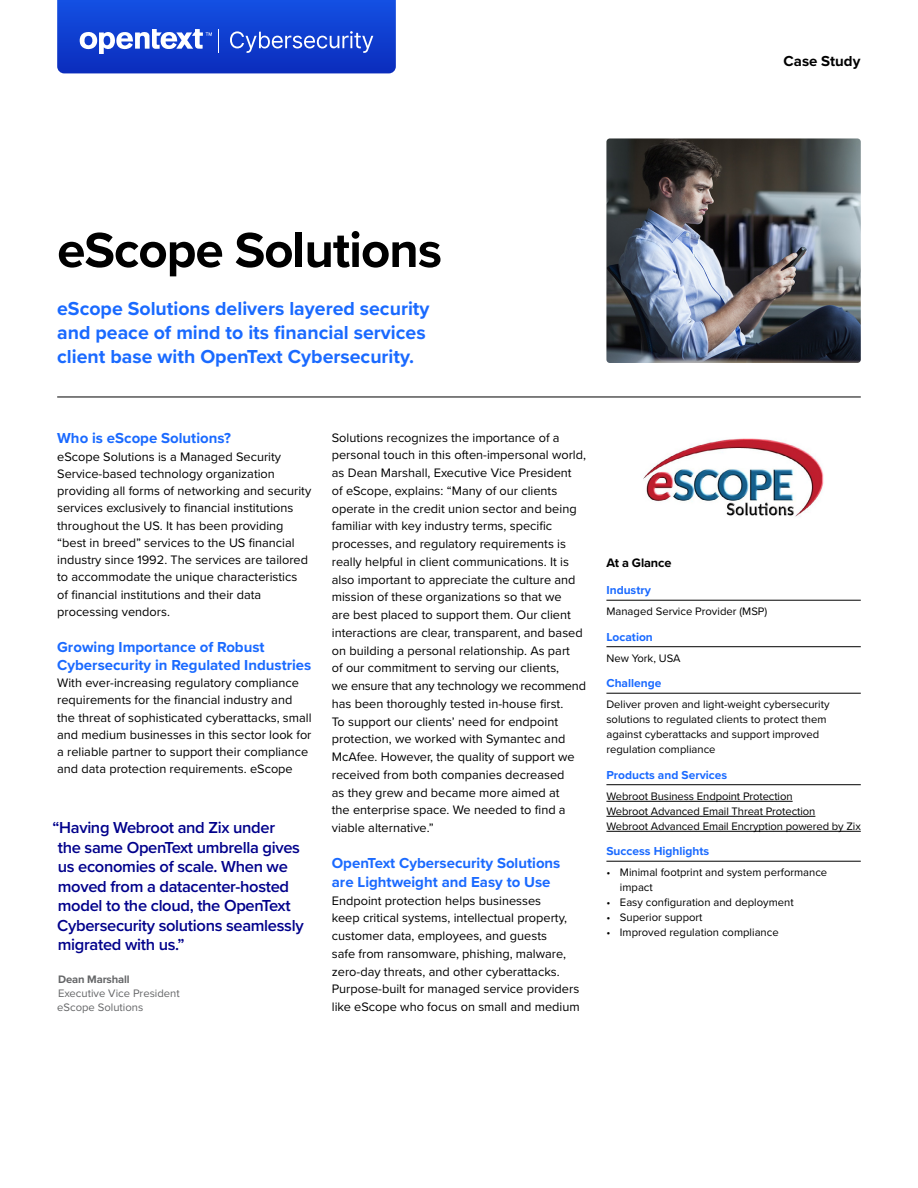
<style>
.page{position:relative;width:918px;height:1188px;background:#fff}
.page>*{position:absolute;margin:0;border:0;box-sizing:border-box;transform-origin:0 0}
.Title_34_36{font:700 51px "Proxima Nova";letter-spacing:-.02em;color:#000}
.Intro_13_16_Purple{font:700 19.5px/24px "Proxima Nova";color:#1a6aff}
.Pull_Quote{font:600 16.5px/19.5px "Proxima Nova";letter-spacing:-.02em;color:#00008b}
.Header_b_Level1{font:700 15px/18px "Proxima Nova";color:#1a6aff}
.Asset_Type{font:700 15px "Proxima Nova";color:#000}
.Body_c_8_5_11_5{font:12.75px/17.7px "Proxima Nova";color:#000}
.Sidebar_Header_B{font:700 12.75px "Proxima Nova";letter-spacing:-.01em;color:#000}
.Sidebar_Subhead{font:700 12px "Proxima Nova";color:#1a6aff}
.Body_d_7_5_10{font:11.25px/15px "Proxima Nova";color:#000}
.t1{font:11.25px "Proxima Nova";color:#656668}
.t2{font:700 11.25px "Proxima Nova";letter-spacing:-.015em;color:#656668}
</style>
<div class="page">
<hr style="left:606px;top:600px;width:255px;height:1px;background:#000">
<hr style="left:606px;top:646px;width:255px;height:1px;background:#000">
<hr style="left:606px;top:693px;width:255px;height:1px;background:#000">
<hr style="left:606px;top:784px;width:255px;height:1px;background:#000">
<hr style="left:606px;top:801px;width:187px;height:1px;background:#000">
<hr style="left:606px;top:816px;width:209px;height:1px;background:#000">
<hr style="left:606px;top:831px;width:255px;height:1px;background:#000">
<hr style="left:606px;top:861px;width:255px;height:1px;background:#000">
<svg style="left:57px;top:0;width:339px;height:73px;background:#234ed3"></svg>
<hr style="left:57px;top:397px;width:804px;height:1px;background:#000">
<img style="left:606px;top:138px;width:255px;height:225px">
<img style="left:643px;top:438px;width:181px;height:79px">
<p class="Asset_Type" style="left:784px;top:50px;width:78px">Case Study</p>
<p class="Title_34_36" style="left:57px;top:212px;width:386px">eScope Solutions</p>
<p class="Intro_13_16_Purple" style="left:57px;top:296px;width:374px">eScope Solutions delivers layered security and peace of mind to its financial services client base with OpenText Cybersecurity.</p>
<p class="Header_b_Level1" style="left:57px;top:429px;width:175px">Who is eScope Solutions?</p>
<p class="Body_c_8_5_11_5" style="left:57px;top:447px;width:256px;line-height:17.2px">eScope Solutions is a Managed Security Service-based technology organization providing all forms of networking and security services exclusively to financial institutions throughout the US. It has been providing “best in breed” services to the US financial industry since 1992. The services are tailored to accommodate the unique characteristics of financial institutions and their data processing vendors.</p>
<p class="Header_b_Level1" style="left:57px;top:638px;width:256px">Growing Importance of Robust<br>Cybersecurity in Regulated Industries</p>
<p class="Body_c_8_5_11_5" style="left:57px;top:674px;width:256px;line-height:17.2px">With ever-increasing regulatory compliance requirements for the financial industry and the threat of sophisticated cyberattacks, small and medium businesses in this sector look for a reliable partner to support their compliance and data protection requirements. eScope</p>
<p class="Pull_Quote" style="left:53px;top:818px;width:253px">“Having Webroot and Zix under<br>the same OpenText umbrella gives us economies of scale. When we moved from a datacenter-hosted model to the cloud, the OpenText<br>Cybersecurity solutions seamlessly migrated with us.”</p>
<p class="t2" style="left:58px;top:970px;width:73px">Dean Marshall</p>
<p class="t1" style="left:58px;top:985px;width:123px">Executive Vice President</p>
<p class="t1" style="left:57px;top:999px;width:88px">eScope Solutions</p>
<p class="Body_c_8_5_11_5" style="left:332px;top:428px;width:256px">Solutions recognizes the importance of a personal touch in this often-impersonal world, as Dean Marshall, Executive Vice President<br>of eScope, explains: “Many of our clients operate in the credit union sector and being familiar with key industry terms, specific processes, and regulatory requirements is really helpful in client communications. It is also important to appreciate the culture and mission of these organizations so that we<br>are best placed to support them. Our client interactions are clear, transparent, and based on building a personal relationship. As part<br>of our commitment to serving our clients,<br>we ensure that any technology we recommend has been thoroughly tested in-house first.<br>To support our clients’ need for endpoint protection, we worked with Symantec and McAfee. However, the quality of support we received from both companies decreased<br>as they grew and became more aimed at<br>the enterprise space. We needed to find a viable alternative.”</p>
<p class="Header_b_Level1" style="left:332px;top:854px;width:230px;line-height:18.6px">OpenText Cybersecurity Solutions are Lightweight and Easy to Use</p>
<p class="Body_c_8_5_11_5" style="left:332px;top:891px;width:249px">Endpoint protection helps businesses<br>keep critical systems, intellectual property, customer data, employees, and guests<br>safe from ransomware, phishing, malware, zero-day threats, and other cyberattacks.<br>Purpose-built for managed service providers like eScope who focus on small and medium</p>
<p class="Sidebar_Header_B" style="left:606px;top:554px;width:67px">At a Glance</p>
<p class="Sidebar_Subhead" style="left:606px;top:581px;width:46px">Industry</p>
<p class="Body_d_7_5_10" style="left:606px;top:603px;width:162px">Managed Service Provider (MSP)</p>
<p class="Sidebar_Subhead" style="left:606px;top:628px;width:48px">Location</p>
<p class="Body_d_7_5_10" style="left:606px;top:650px;width:76px">New York, USA</p>
<p class="Sidebar_Subhead" style="left:606px;top:674px;width:57px">Challenge</p>
<p class="Body_d_7_5_10" style="left:606px;top:696px;width:225px">Deliver proven and light-weight cybersecurity solutions to regulated clients to protect them against cyberattacks and support improved regulation compliance</p>
<p class="Sidebar_Subhead" style="left:606px;top:766px;width:122px">Products and Services</p>
<p class="Body_d_7_5_10" style="left:606px;top:788px;width:188px">Webroot Business Endpoint Protection</p>
<p class="Body_d_7_5_10" style="left:606px;top:803px;width:210px">Webroot Advanced Email Threat Protection</p>
<p class="Body_d_7_5_10" style="left:606px;top:818px;width:256px">Webroot Advanced Email Encryption powered by Zix</p>
<p class="Sidebar_Subhead" style="left:606px;top:842px;width:104px">Success Highlights</p>
<p class="Body_d_7_5_10" style="left:620px;top:864px;width:209px;text-indent:-14px">• Minimal footprint and system performance impact</p>
<p class="Body_d_7_5_10" style="left:606px;top:894px;width:189px">• Easy configuration and deployment</p>
<p class="Body_d_7_5_10" style="left:606px;top:909px;width:98px">• Superior support</p>
<p class="Body_d_7_5_10" style="left:606px;top:924px;width:174px">• Improved regulation compliance</p>
</div>
